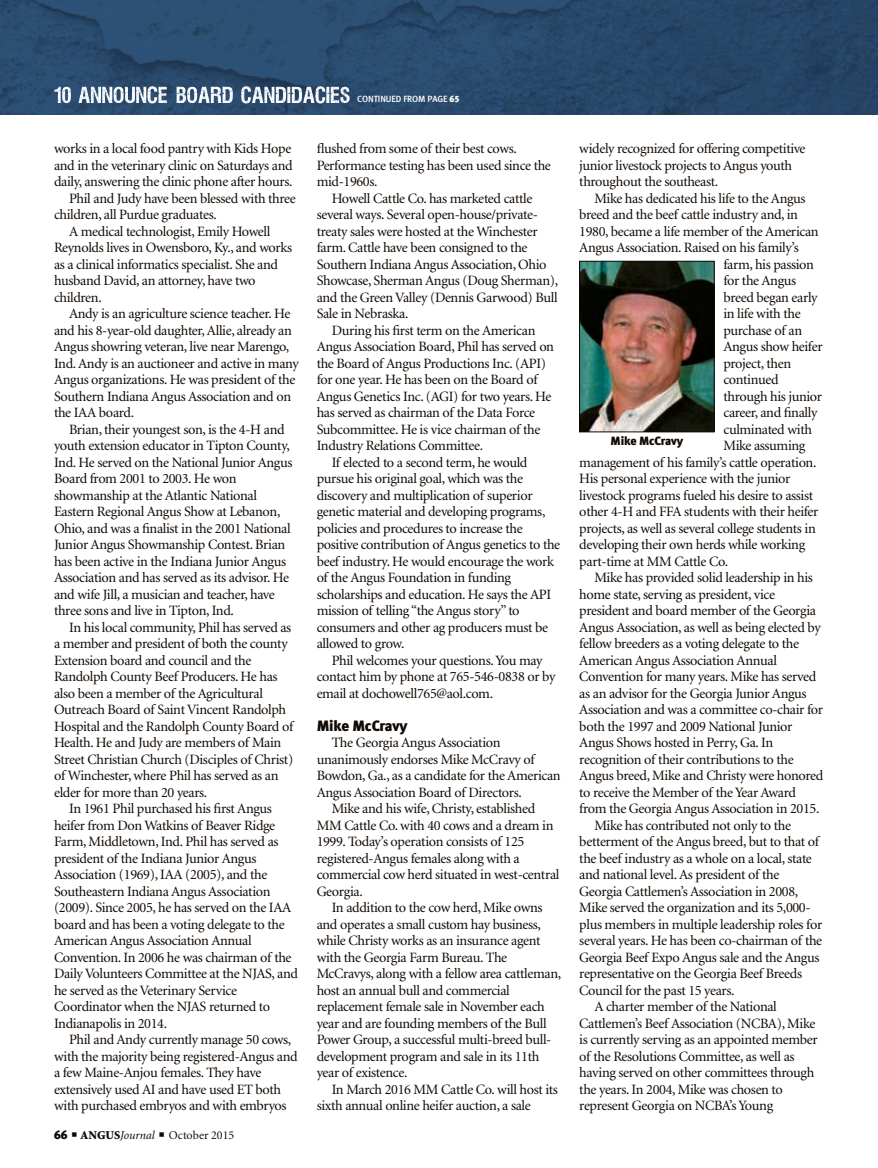
<style>
.page{position:relative;width:878px;height:1168px;background:#fff}
.page>*{position:absolute;margin:0;border:0;box-sizing:border-box;transform-origin:0 0}
.subhead{font:15px "Meta Black LF";letter-spacing:-.01em;color:#110800}
.body_text{font:14.25px/16.5px "Minion";letter-spacing:-.025em;color:#110800}
.t1{font:12px "Minion";color:#110800}
.subhead-2{font:12px "Meta Black LF";letter-spacing:-.01em;color:#110800}
.t2{font:9px "Meta Medium LF";letter-spacing:-.01em;color:#fff}
.s1{font-family:"Meta Black LF"}
.s2{font-weight:900}
.s3{font-style:italic}
</style>
<div class="page">
<img style="left:0;top:0;width:878px;height:114px">
<img style="left:581px;top:263px;width:131px;height:167px">
<div style="left:579px;top:261px;width:135px;height:171px;border:1px solid #110800"></div>
<svg style="left:54px;top:86px;width:295px;height:17px"></svg>
<p class="body_text" style="left:54px;top:141px;width:240px;text-align:justify">works in a local food pantry with Kids Hope and in the veterinary clinic on Saturdays and daily, answering the clinic phone after hours.</p>
<p class="body_text" style="left:54px;top:190px;width:243px;text-indent:15px">Phil and Judy have been blessed with three children, all Purdue graduates.</p>
<p class="body_text" style="left:54px;top:223px;width:239px;text-indent:15px">A medical technologist, Emily Howell Reynolds lives in Owensboro, Ky., and works as a clinical informatics specialist. She and husband David, an attorney, have two children.</p>
<p class="body_text" style="left:54px;top:306px;width:246px;text-indent:15px">Andy is an agriculture science teacher. He and his 8-year-old daughter, Allie, already an Angus showring veteran, live near Marengo, Ind. Andy is an auctioneer and active in many Angus organizations. He was president of the Southern Indiana Angus Association and on the IAA board.</p>
<p class="body_text" style="left:54px;top:421px;width:240px;text-indent:15px">Brian, their youngest son, is the 4-H and youth extension educator in Tipton County, Ind. He served on the National Junior Angus Board from 2001 to 2003. He won showmanship at the Atlantic National Eastern Regional Angus Show at Lebanon, Ohio, and was a finalist in the 2001 National Junior Angus Showmanship Contest. Brian has been active in the Indiana Junior Angus Association and has served as its advisor. He and wife Jill, a musician and teacher, have three sons and live in Tipton, Ind.</p>
<p class="body_text" style="left:54px;top:619px;width:241px;text-indent:15px">In his local community, Phil has served as a member and president of both the county Extension board and council and the Randolph County Beef Producers. He has also been a member of the Agricultural Outreach Board of Saint Vincent Randolph Hospital and the Randolph County Board of Health. He and Judy are members of Main Street Christian Church (Disciples of Christ) of Winchester, where Phil has served as an elder for more than 20 years.</p>
<p class="body_text" style="left:54px;top:801px;width:245px;text-indent:15px">In 1961 Phil purchased his first Angus heifer from Don Watkins of Beaver Ridge Farm, Middletown, Ind. Phil has served as president of the Indiana Junior Angus Association (1969), IAA (2005), and the Southeastern Indiana Angus Association (2009). Since 2005, he has served on the IAA board and has been a voting delegate to the American Angus Association Annual Convention. In 2006 he was chairman of the Daily Volunteers Committee at the NJAS, and he served as the Veterinary Service Coordinator when the NJAS returned to Indianapolis in 2014.</p>
<p class="body_text" style="left:54px;top:1032px;width:245px;text-indent:15px">Phil and Andy currently manage 50 cows, with the majority being registered-Angus and a few Maine-Anjou females. They have extensively used AI and have used ET both with purchased embryos and with embryos</p>
<p class="t1" style="left:54px;top:1129px;width:182px"><span class="s1">66</span> ■ <span class="s2">ANGUS</span><span class="s3">Journal</span> ■ October 2015</p>
<p class="t2" style="left:357px;top:94px;width:104px">CONTINUED FROM PAGE <span class="s1">65</span></p>
<p class="body_text" style="left:316px;top:141px;width:236px">flushed from some of their best cows.<br>Performance testing has been used since the mid-1960s.</p>
<p class="body_text" style="left:316px;top:190px;width:243px;text-indent:15px">Howell Cattle Co. has marketed cattle several ways. Several open-house/private&shy;treaty sales were hosted at the Winchester farm. Cattle have been consigned to the Southern Indiana Angus Association, Ohio Showcase, Sherman Angus (Doug Sherman), and the Green Valley (Dennis Garwood) Bull Sale in Nebraska.</p>
<p class="body_text" style="left:316px;top:322px;width:239px;text-indent:15px">During his first term on the American Angus Association Board, Phil has served on the Board of Angus Productions Inc. (API) for one year. He has been on the Board of Angus Genetics Inc. (AGI) for two years. He has served as chairman of the Data Force Subcommittee. He is vice chairman of the Industry Relations Committee.</p>
<p class="body_text" style="left:316px;top:454px;width:245px;text-indent:15px">If elected to a second term, he would pursue his original goal, which was the discovery and multiplication of superior genetic material and developing programs, policies and procedures to increase the positive contribution of Angus genetics to the beef industry. He would encourage the work of the Angus Foundation in funding scholarships and education. He says the API mission of telling “the Angus story” to consumers and other ag producers must be allowed to grow.</p>
<p class="body_text" style="left:316px;top:652px;width:240px;text-indent:15px">Phil welcomes your questions. You may contact him by phone at 765-546-0838 or by email at dochowell765@aol.com.</p>
<p class="subhead" style="left:316px;top:716px;width:92px">Mike McCravy</p>
<p class="body_text" style="left:316px;top:735px;width:245px;text-indent:15px">The Georgia Angus Association unanimously endorses Mike McCravy of Bowdon, Ga., as a candidate for the American Angus Association Board of Directors.</p>
<p class="body_text" style="left:316px;top:801px;width:244px;text-indent:15px">Mike and his wife, Christy, established MM Cattle Co. with 40 cows and a dream in 1999. Today’s operation consists of 125 registered-Angus females along with a commercial cow herd situated in west-central Georgia.</p>
<p class="body_text" style="left:316px;top:900px;width:246px;text-indent:15px">In addition to the cow herd, Mike owns and operates a small custom hay business, while Christy works as an insurance agent with the Georgia Farm Bureau. The McCravys, along with a fellow area cattleman, host an annual bull and commercial replacement female sale in November each year and are founding members of the Bull Power Group, a successful multi-breed bull&shy;development program and sale in its 11th year of existence.</p>
<p class="body_text" style="left:316px;top:1081px;width:243px;text-indent:15px">In March 2016 MM Cattle Co. will host its sixth annual online heifer auction, a sale</p>
<p class="body_text" style="left:579px;top:141px;width:228px">widely recognized for offering competitive junior livestock projects to Angus youth throughout the southeast.</p>
<p class="body_text" style="left:594px;top:190px;width:213px">Mike has dedicated his life to the Angus</p>
<p class="body_text" style="left:579px;top:207px;width:220px">breed and the beef cattle industry and, in</p>
<p class="body_text" style="left:579px;top:223px;width:241px">1980, became a life member of the American</p>
<p class="body_text" style="left:579px;top:240px;width:221px">Angus Association. Raised on his family’s</p>
<p class="body_text" style="left:723px;top:256px;width:92px">farm, his passion</p>
<p class="body_text" style="left:723px;top:273px;width:74px">for the Angus</p>
<p class="body_text" style="left:723px;top:289px;width:96px">breed began early</p>
<p class="body_text" style="left:723px;top:306px;width:79px">in life with the</p>
<p class="body_text" style="left:723px;top:322px;width:80px">purchase of an</p>
<p class="body_text" style="left:723px;top:339px;width:101px">Angus show heifer</p>
<p class="body_text" style="left:723px;top:355px;width:69px">project, then</p>
<p class="body_text" style="left:723px;top:372px;width:57px">continued</p>
<p class="body_text" style="left:723px;top:388px;width:100px">through his junior</p>
<p class="body_text" style="left:723px;top:405px;width:95px">career, and finally</p>
<p class="body_text" style="left:723px;top:421px;width:90px">culminated with</p>
<p class="body_text" style="left:723px;top:438px;width:83px">Mike assuming</p>
<p class="body_text" style="left:579px;top:454px;width:239px">management of his family’s cattle operation.</p>
<p class="body_text" style="left:579px;top:471px;width:213px">His personal experience with the junior</p>
<p class="body_text" style="left:579px;top:487px;width:235px">livestock programs fueled his desire to assist</p>
<p class="body_text" style="left:579px;top:504px;width:240px">other 4-H and FFA students with their heifer</p>
<p class="body_text" style="left:579px;top:520px;width:238px">projects, as well as several college students in</p>
<p class="body_text" style="left:579px;top:537px;width:227px">developing their own herds while working</p>
<p class="body_text" style="left:579px;top:553px;width:150px">part-time at MM Cattle Co.</p>
<p class="body_text" style="left:579px;top:570px;width:245px;text-indent:15px">Mike has provided solid leadership in his home state, serving as president, vice president and board member of the Georgia Angus Association, as well as being elected by fellow breeders as a voting delegate to the American Angus Association Annual Convention for many years. Mike has served as an advisor for the Georgia Junior Angus Association and was a committee co-chair for both the 1997 and 2009 National Junior Angus Shows hosted in Perry, Ga. In recognition of their contributions to the Angus breed, Mike and Christy were honored to receive the Member of the Year Award from the Georgia Angus Association in 2015.</p>
<p class="body_text" style="left:579px;top:817px;width:244px;text-indent:15px">Mike has contributed not only to the betterment of the Angus breed, but to that of the beef industry as a whole on a local, state and national level. As president of the Georgia Cattlemen’s Association in 2008, Mike served the organization and its 5,000- plus members in multiple leadership roles for several years. He has been co-chairman of the Georgia Beef Expo Angus sale and the Angus representative on the Georgia Beef Breeds Council for the past 15 years.</p>
<p class="body_text" style="left:579px;top:999px;width:240px;text-indent:15px">A charter member of the National Cattlemen’s Beef Association (NCBA), Mike is currently serving as an appointed member of the Resolutions Committee, as well as having served on other committees through the years. In 2004, Mike was chosen to represent Georgia on NCBA’s Young</p>
<p class="subhead-2" style="left:610px;top:433px;width:74px">Mike McCravy</p>
</div>
